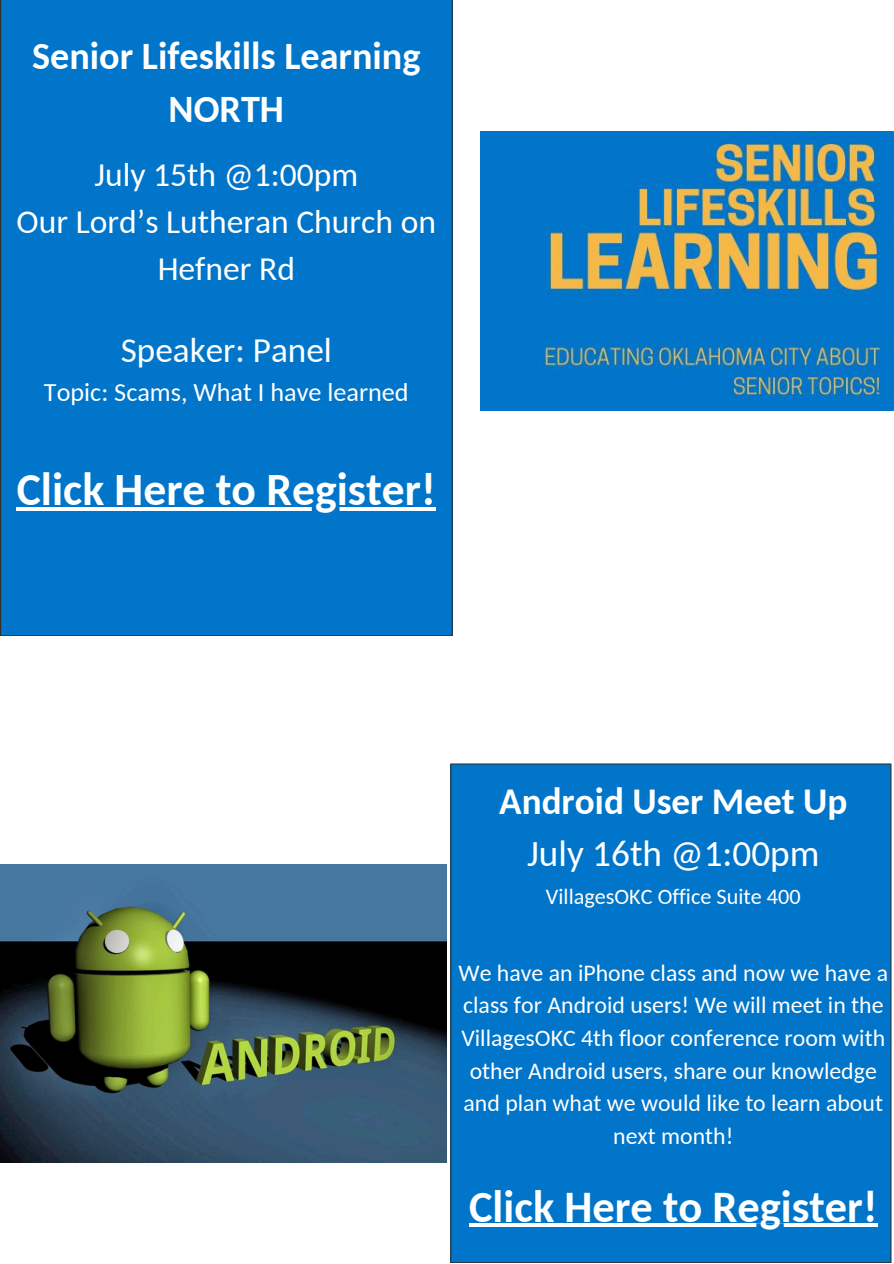
<style>
.page{position:relative;width:894px;height:1264px;background:#fff}
.page>*{position:absolute;margin:0;border:0;box-sizing:border-box;transform-origin:0 0}
.t1{font:700 45.6px "Carlito";color:#fff}
.t2{font:700 44.4px "Carlito";color:#fff}
.t3{font:700 38.1px/53.4px "Carlito";color:#fff;text-align:center}
.t4{font:700 37.2px "Carlito";color:#fff}
.t5{font:37.2px "Carlito";color:#fff}
.t6{font:35.25px "Carlito";color:#fff}
.t7{font:33.6px/47px "Carlito";color:#fff;text-align:center}
.t8{font:26.1px "Carlito";color:#fff}
.t9{font:23.85px/32.7px "Carlito";color:#fff;text-align:center}
.t10{font:22.2px "Carlito";color:#fff}
</style>
<div class="page">
<img style="left:480px;top:132px;width:413px;height:279px">
<div style="left:0;top:0;width:452px;height:636px;background:#0075c9"></div>
<hr style="left:17px;top:507px;width:419px;height:4px;background:#fff">
<div style="left:450px;top:763px;width:441px;height:500px;background:#0075c9"></div>
<img style="left:0;top:864px;width:446px;height:298px">
<hr style="left:469px;top:1223px;width:408px;height:4px;background:#fff">
<h3 class="t3" style="left:32px;top:33px;width:390px">Senior Lifeskills Learning<br>NORTH</h3>
<h4 class="t7" style="left:17px;top:154px;width:421px">July 15th @1:00pm<br>Our Lord’s Lutheran Church on<br>Hefner Rd</h4>
<h1 class="t6" style="left:121px;top:335px;width:213px">Speaker: Panel</h1>
<h1 class="t8" style="left:44px;top:381px;width:366px">Topic: Scams, What I have learned</h1>
<p class="t1" style="left:17px;top:470px;width:420px">Click Here to Register!</p>
<p class="t4" style="left:499px;top:786px;width:349px">Android User Meet Up</p>
<p class="t5" style="left:527px;top:838px;width:294px">July 16th @1:00pm</p>
<p class="t10" style="left:545px;top:887px;width:256px">VillagesOKC Office Suite 400</p>
<h4 class="t9" style="left:458px;top:958px;width:431px">We have an iPhone class and now we have a class for Android users! We will meet in the VillagesOKC 4th floor conference room with other Android users, share our knowledge and plan what we would like to learn about next month!</h4>
<h1 class="t2" style="left:469px;top:1188px;width:410px">Click Here to Register!</h1>
</div>
